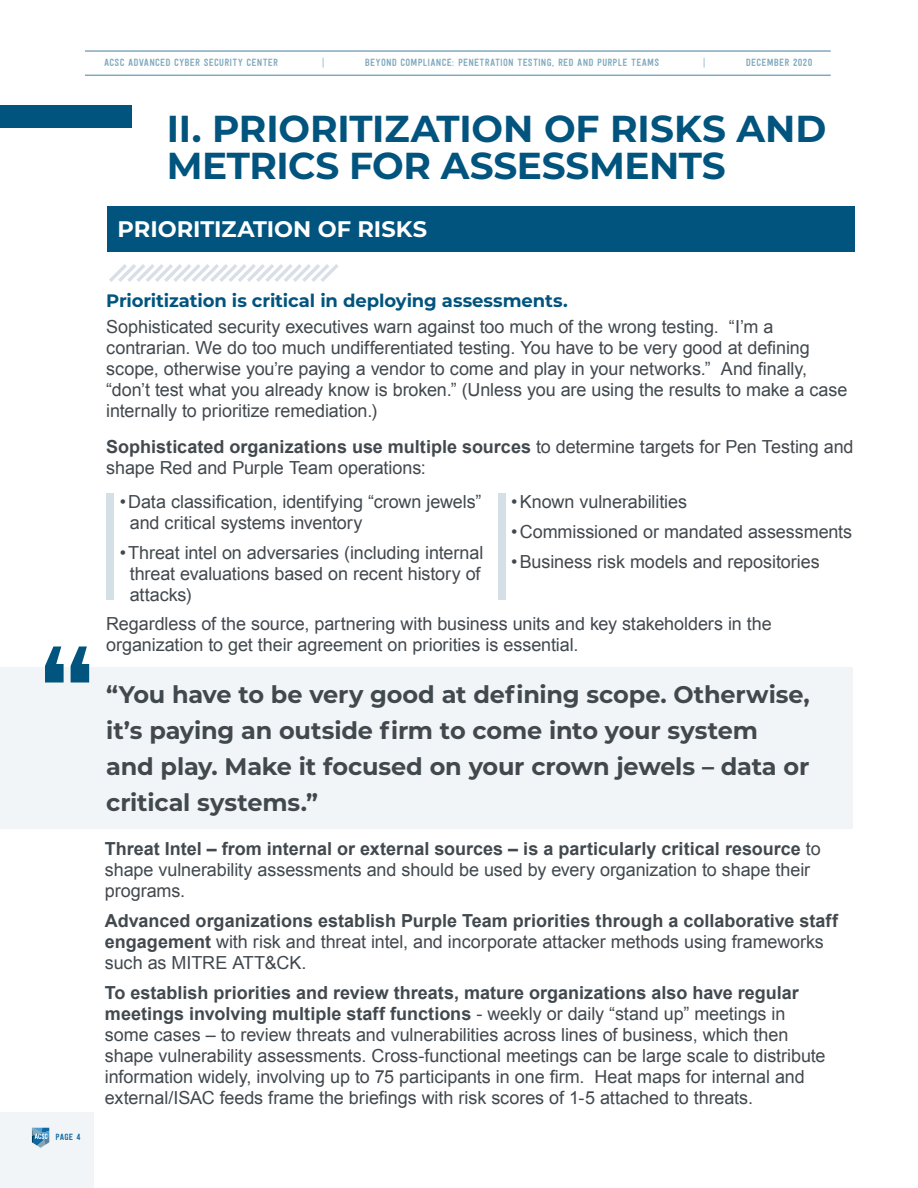
<style>
.page{position:relative;width:918px;height:1188px;background:#fff}
.page>*{position:absolute;margin:0;border:0;box-sizing:border-box;transform-origin:0 0}
.t1{font:700 37.5px/37.5px "Montserrat";letter-spacing:-.005em;color:#00547e}
.t2{font:700 24px/36px "Montserrat";letter-spacing:-.005em;color:#42494e}
.t3{font:700 22.5px "Montserrat";color:#fff}
.Body_Copy{font:18px/21px "Arial";letter-spacing:-.005em;color:#42494e}
.Body_Copy-2{font:700 18px/21px "Arial";color:#42494e}
.t4{font:700 18px "Montserrat";letter-spacing:-.005em;color:#00547e}
.t5{font:10.5px "Festivo Letters No 19";letter-spacing:.015em;color:#00547e}
.Body_Copy_-_indent{font:9px "Festivo Letters No 19";color:#0f66a1}
.s1{font-weight:700}
.s2{font-weight:400}
</style>
<div class="page">
<div style="left:107px;top:206px;width:747px;height:46px;background:#00547e"></div>
<div style="left:0;top:1113px;width:94px;height:75px;background:#f1f5f7"></div>
<hr style="left:85px;top:75px;width:746px;height:1px;background:#00547e">
<hr style="left:85px;top:50px;width:746px;height:2px;background:#00547e">
<svg style="left:32px;top:1128px;width:17px;height:20px"></svg>
<svg style="left:109px;top:264px;width:230px;height:18px"></svg>
<div style="left:0;top:105px;width:131px;height:22px;background:#00547e"></div>
<div style="left:0;top:668px;width:853px;height:162px;background:#f1f5f7"></div>
<svg style="left:45px;top:647px;width:44px;height:36px"></svg>
<div style="left:106px;top:493px;width:8px;height:107px;background:#d5e0e6"></div>
<div style="left:499px;top:493px;width:7px;height:107px;background:#d5e0e6"></div>
<p class="Body_Copy_-_indent" style="left:55px;top:1132px;width:27px">PAGE 4</p>
<p class="t5" style="left:104px;top:56px;width:176px">ACSC ADVANCED CYBER SECURITY CENTER</p>
<p class="t5" style="left:322px;top:56px;width:4px">|</p>
<p class="t5" style="left:365px;top:56px;width:296px">BEYOND COMPLIANCE: PENETRATION TESTING, RED AND PURPLE TEAMS</p>
<p class="t5" style="left:703px;top:56px;width:4px">|</p>
<p class="t5" style="left:746px;top:56px;width:68px">DECEMBER 2020</p>
<h3 class="t1" style="left:167px;top:108px;width:661px">II. PRIORITIZATION OF RISKS AND<br>METRICS FOR ASSESSMENTS</h3>
<h3 class="t3" style="left:118px;top:212px;width:311px">PRIORITIZATION OF RISKS</h3>
<h5 class="t4" style="left:106px;top:288px;width:463px">Prioritization is critical in deploying assessments.</h5>
<p class="Body_Copy" style="left:106px;top:317px;width:743px">Sophisticated security executives warn against too much of the wrong testing. “I’m a contrarian. We do too much undifferentiated testing. You have to be very good at defining scope, otherwise you’re paying a vendor to come and play in your networks.” And finally, “don’t test what you already know is broken.” (Unless you are using the results to make a case internally to prioritize remediation.)</p>
<p class="Body_Copy" style="left:106px;top:437px;width:749px"><span class="s1">Sophisticated organizations use multiple sources</span> to determine targets for Pen Testing and shape Red and Purple Team operations:</p>
<p class="Body_Copy" style="left:130px;top:491px;width:353px;text-indent:-10px">•Data classification, identifying “crown jewels” and critical systems inventory</p>
<p class="Body_Copy" style="left:130px;top:542px;width:355px;text-indent:-10px">•Threat intel on adversaries (including internal threat evaluations based on recent history of attacks)</p>
<p class="Body_Copy" style="left:511px;top:491px;width:177px">•Known vulnerabilities</p>
<p class="Body_Copy" style="left:511px;top:521px;width:343px">•Commissioned or mandated assessments</p>
<p class="Body_Copy" style="left:511px;top:551px;width:310px">•Business risk models and repositories</p>
<p class="Body_Copy" style="left:106px;top:613px;width:667px">Regardless of the source, partnering with business units and key stakeholders in the organization to get their agreement on priorities is essential.</p>
<h3 class="t2" style="left:106px;top:676px;width:705px">“You have to be very good at defining scope. Otherwise, it’s paying an outside firm to come into your system and play. Make it focused on your crown jewels – data or critical systems.”</h3>
<p class="Body_Copy" style="left:105px;top:838px;width:717px"><span class="s1">Threat Intel – from internal or external sources – is a particularly critical resource</span> to shape vulnerability assessments and should be used by every organization to shape their programs.</p>
<p class="Body_Copy-2" style="left:105px;top:910px;width:735px">Advanced organizations establish Purple Team priorities through a collaborative staff engagement <span class="s2">with risk and threat intel, and incorporate attacker methods using frameworks such as MITRE ATT&amp;CK.</span></p>
<p class="Body_Copy" style="left:105px;top:982px;width:722px"><span class="s1">To establish priorities and review threats, mature organizations also have regular meetings involving multiple staff functions</span> - weekly or daily “stand up” meetings in some cases – to review threats and vulnerabilities across lines of business, which then shape vulnerability assessments. Cross-functional meetings can be large scale to distribute information widely, involving up to 75 participants in one firm. Heat maps for internal and external/ISAC feeds frame the briefings with risk scores of 1-5 attached to threats.</p>
</div>
